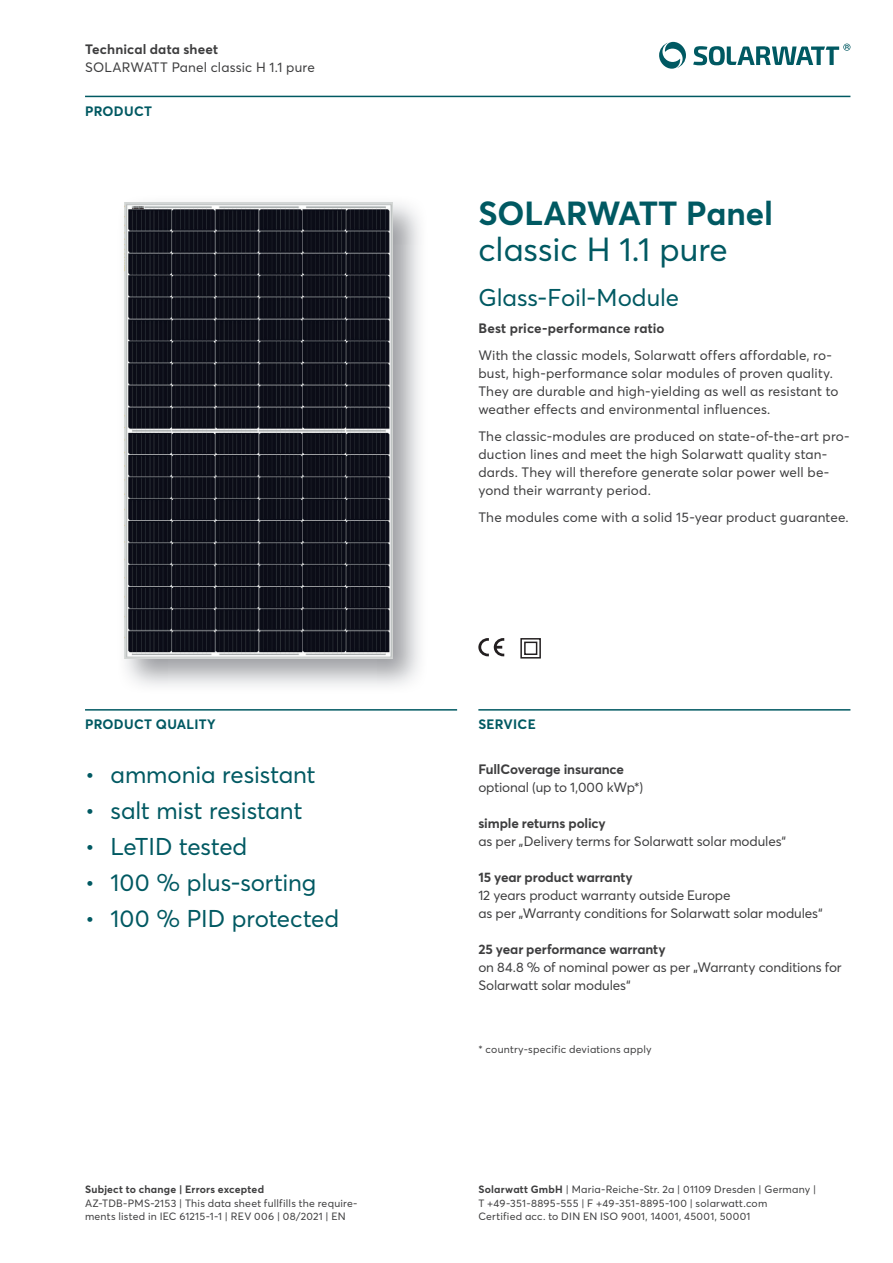
<style>
.page{position:relative;width:893px;height:1263px;background:#fff}
.page>*{position:absolute;margin:0;border:0;box-sizing:border-box;transform-origin:0 0}
.t1{font:33px "Averta";color:#005962}
.t2{font:700 33px "Averta";color:#005962}
.t3{font:24px "Averta";letter-spacing:-.005em;color:#005962}
.t4{font:13.5px/18px "Averta";letter-spacing:.01em;color:#3e3e3f}
.t5{font:700 13.5px "Averta";letter-spacing:-.005em;color:#3e3e3f}
.t6{font:700 13.5px "Averta";letter-spacing:.02em;color:#005962}
.t7{font:700 13.5px "Averta";letter-spacing:.015em;color:#3e3e3f}
.t8{font:13.5px "Averta";letter-spacing:-.01em;color:#3e3e3f}
.t9{font:10.5px/13.5px "Averta";letter-spacing:.02em;color:#3e3e3f}
.t10{font:700 10.5px "Averta";letter-spacing:.02em;color:#3e3e3f}
.s1{font-weight:700}
</style>
<div class="page">
<img style="left:125px;top:203px;width:268px;height:455px">
<svg style="left:478px;top:638px;width:26px;height:18px"></svg>
<svg style="left:520px;top:638px;width:21px;height:21px"></svg>
<svg style="left:693px;top:44px;width:157px;height:21px"></svg>
<svg style="left:659px;top:42px;width:27px;height:27px"></svg>
<hr style="left:85px;top:96px;width:765px;height:1px;background:#005962">
<hr style="left:85px;top:709px;width:372px;height:2px;background:#005962">
<hr style="left:478px;top:709px;width:372px;height:2px;background:#005962">
<p class="t5" style="left:85px;top:40px;width:135px">Technical data sheet</p>
<p class="t4" style="left:85px;top:58px;width:231px">SOLARWATT Panel classic H 1.1 pure</p>
<p class="t6" style="left:85px;top:102px;width:68px">PRODUCT</p>
<p class="t6" style="left:85px;top:715px;width:132px">PRODUCT QUALITY</p>
<h2 class="t3" style="left:85px;top:758px;width:232px">• ammonia resistant</h2>
<h2 class="t3" style="left:85px;top:794px;width:219px">• salt mist resistant</h2>
<h2 class="t3" style="left:85px;top:830px;width:164px">• LeTID tested</h2>
<h2 class="t3" style="left:85px;top:866px;width:233px">• 100 % plus-sorting</h2>
<h2 class="t3" style="left:85px;top:902px;width:256px">• 100 % PID protected</h2>
<p class="t10" style="left:85px;top:1182px;width:181px">Subject to change | Errors excepted</p>
<p class="t9" style="left:85px;top:1196px;width:274px">AZ-TDB-PMS-2153 | This data sheet fullfills the require&shy;ments listed in IEC 61215-1-1 | REV 006 | 08/2021 | EN</p>
<h1 class="t2" style="left:478px;top:190px;width:296px">SOLARWATT Panel</h1>
<h1 class="t1" style="left:478px;top:227px;width:251px">classic H 1.1 pure</h1>
<h2 class="t3" style="left:478px;top:281px;width:202px">Glass-Foil-Module</h2>
<p class="t7" style="left:478px;top:319px;width:188px">Best price-performance ratio</p>
<p class="t4" style="left:478px;top:346px;width:362px">With the classic models, Solarwatt offers affordable, ro&shy;bust, high-performance solar modules of proven quality.<br>They are durable and high-yielding as well as resistant to weather effects and environmental influences.</p>
<p class="t4" style="left:478px;top:427px;width:373px">The classic-modules are produced on state-of-the-art pro&shy;duction lines and meet the high Solarwatt quality stan&shy;dards. They will therefore generate solar power well be&shy;yond their warranty period.</p>
<p class="t4" style="left:478px;top:508px;width:372px">The modules come with a solid 15-year product guarantee.</p>
<p class="t6" style="left:478px;top:715px;width:59px">SERVICE</p>
<p class="t5" style="left:478px;top:760px;width:147px">FullCoverage insurance</p>
<p class="t8" style="left:478px;top:778px;width:166px">optional (up to 1,000 kWp*)</p>
<p class="t5" style="left:478px;top:814px;width:129px">simple returns policy</p>
<p class="t4" style="left:478px;top:832px;width:309px">as per „Delivery terms for Solarwatt solar modules“</p>
<p class="t5" style="left:478px;top:868px;width:156px">15 year product warranty</p>
<p class="t4" style="left:478px;top:886px;width:346px">12 years product warranty outside Europe<br>as per „Warranty conditions for Solarwatt solar modules“</p>
<p class="t5" style="left:478px;top:940px;width:189px">25 year performance warranty</p>
<p class="t4" style="left:478px;top:958px;width:365px">on 84.8 % of nominal power as per „Warranty conditions for<br>Solarwatt solar modules“</p>
<p class="t9" style="left:478px;top:1042px;width:175px">* country-specific deviations apply</p>
<p class="t9" style="left:478px;top:1182px;width:339px"><span class="s1">Solarwatt GmbH</span> | Maria-Reiche-Str. 2a | 01109 Dresden | Germany |<br>T +49-351-8895-555 | F +49-351-8895-100 | solarwatt.com<br>Certified acc. to DIN EN ISO 9001, 14001, 45001, 50001</p>
</div>
